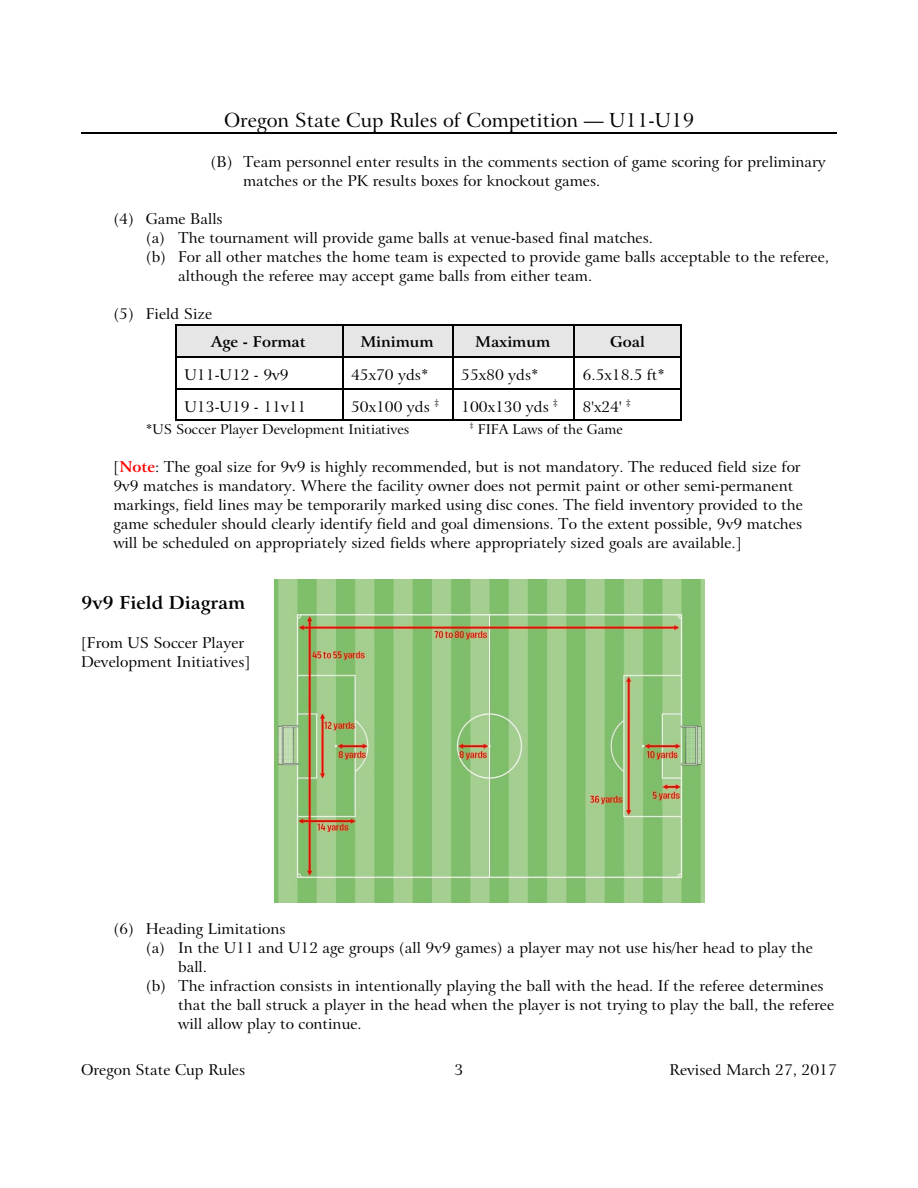
<style>
.page{position:relative;width:918px;height:1188px;background:#fff}
.page>*{position:absolute;margin:0;border:0;box-sizing:border-box;transform-origin:0 0}
.t1{font:19.5px "Arrus BT";color:#000}
.t2{font:700 18px "Arrus BT";color:#000}
.t3{font:15px/19px "Arrus BT";color:#000}
.t4{font:700 15px "Arrus BT";color:#000}
.t5{font:13.5px "Arrus BT";color:#000}
.s1{font-weight:700;color:#f00}
</style>
<div class="page">
<hr style="left:81px;top:133px;width:756px;height:1px;background:#000">
<div style="left:176px;top:324px;width:166px;height:32px;background:#e6e6e6"></div>
<hr style="left:176px;top:324px;width:1px;height:32px;background:#000">
<hr style="left:176px;top:324px;width:166px;height:1px;background:#000">
<div style="left:342px;top:324px;width:110px;height:32px;background:#e6e6e6"></div>
<hr style="left:342px;top:324px;width:1px;height:32px;background:#000">
<hr style="left:342px;top:324px;width:110px;height:1px;background:#000">
<div style="left:452px;top:324px;width:122px;height:32px;background:#e6e6e6"></div>
<hr style="left:452px;top:324px;width:2px;height:32px;background:#000">
<hr style="left:452px;top:324px;width:122px;height:1px;background:#000">
<div style="left:574px;top:324px;width:107px;height:32px;background:#e6e6e6"></div>
<hr style="left:574px;top:324px;width:1px;height:32px;background:#000">
<hr style="left:680px;top:324px;width:1px;height:32px;background:#000">
<hr style="left:574px;top:324px;width:107px;height:1px;background:#000">
<hr style="left:176px;top:356px;width:1px;height:33px;background:#000">
<hr style="left:176px;top:356px;width:166px;height:2px;background:#000">
<hr style="left:342px;top:356px;width:1px;height:33px;background:#000">
<hr style="left:342px;top:356px;width:110px;height:2px;background:#000">
<hr style="left:452px;top:356px;width:2px;height:33px;background:#000">
<hr style="left:452px;top:356px;width:122px;height:2px;background:#000">
<hr style="left:574px;top:356px;width:1px;height:33px;background:#000">
<hr style="left:680px;top:356px;width:1px;height:33px;background:#000">
<hr style="left:574px;top:356px;width:107px;height:2px;background:#000">
<hr style="left:176px;top:389px;width:1px;height:32px;background:#000">
<hr style="left:176px;top:389px;width:166px;height:1px;background:#000">
<hr style="left:176px;top:420px;width:166px;height:1px;background:#000">
<hr style="left:342px;top:389px;width:1px;height:32px;background:#000">
<hr style="left:342px;top:389px;width:110px;height:1px;background:#000">
<hr style="left:342px;top:420px;width:110px;height:1px;background:#000">
<hr style="left:452px;top:389px;width:2px;height:32px;background:#000">
<hr style="left:452px;top:389px;width:122px;height:1px;background:#000">
<hr style="left:452px;top:420px;width:122px;height:1px;background:#000">
<hr style="left:574px;top:389px;width:1px;height:32px;background:#000">
<hr style="left:680px;top:389px;width:1px;height:32px;background:#000">
<hr style="left:574px;top:389px;width:107px;height:1px;background:#000">
<hr style="left:574px;top:420px;width:107px;height:1px;background:#000">
<img style="left:275px;top:580px;width:430px;height:323px">
<h1 class="t1" style="left:224px;top:112px;width:472px">Oregon State Cup Rules of Competition — U11-U19</h1>
<p class="t3" style="left:243px;top:153px;width:584px;text-indent:-32px">(B) Team personnel enter results in the comments section of game scoring for preliminary matches or the PK results boxes for knockout games.</p>
<p class="t3" style="left:113px;top:210px;width:111px">(4) Game Balls</p>
<p class="t3" style="left:146px;top:230px;width:509px">(a) The tournament will provide game balls at venue-based final matches.</p>
<p class="t3" style="left:146px;top:249px;width:685px">(b) For all other matches the home team is expected to provide game balls acceptable to the referee,</p>
<p class="t3" style="left:178px;top:268px;width:416px">although the referee may accept game balls from either team.</p>
<p class="t3" style="left:113px;top:306px;width:100px">(5) Field Size</p>
<p class="t4" style="left:211px;top:336px;width:96px">Age - Format</p>
<p class="t4" style="left:360px;top:336px;width:75px">Minimum</p>
<p class="t4" style="left:475px;top:336px;width:77px">Maximum</p>
<p class="t4" style="left:610px;top:336px;width:36px">Goal</p>
<p class="t3" style="left:184px;top:366px;width:106px">U11-U12 - 9v9</p>
<p class="t3" style="left:351px;top:366px;width:79px">45x70 yds*</p>
<p class="t3" style="left:461px;top:366px;width:79px">55x80 yds*</p>
<p class="t3" style="left:583px;top:366px;width:84px">6.5x18.5 ft*</p>
<p class="t3" style="left:184px;top:399px;width:123px">U13-U19 - 11v11</p>
<p class="t3" style="left:351px;top:399px;width:89px">50x100 yds <sup>‡</sup></p>
<p class="t3" style="left:461px;top:399px;width:98px">100x130 yds <sup>‡</sup></p>
<p class="t3" style="left:583px;top:399px;width:49px">8'x24' <sup>‡</sup></p>
<p class="t5" style="left:146px;top:424px;width:265px">*US Soccer Player Development Initiatives</p>
<p class="t5" style="left:470px;top:424px;width:155px"><sup>‡</sup> FIFA Laws of the Game</p>
<p class="t3" style="left:113px;top:459px;width:691px">[<span class="s1">Note</span>: The goal size for 9v9 is highly recommended, but is not mandatory. The reduced field size for 9v9 matches is mandatory. Where the facility owner does not permit paint or other semi-permanent markings, field lines may be temporarily marked using disc cones. The field inventory provided to the game scheduler should clearly identify field and goal dimensions. To the extent possible, 9v9 matches will be scheduled on appropriately sized fields where appropriately sized goals are available.]</p>
<p class="t2" style="left:81px;top:595px;width:166px">9v9 Field Diagram</p>
<p class="t3" style="left:81px;top:634px;width:171px">[From US Soccer Player<br>Development Initiatives]</p>
<p class="t3" style="left:113px;top:921px;width:174px">(6) Heading Limitations</p>
<p class="t3" style="left:146px;top:940px;width:669px">(a) In the U11 and U12 age groups (all 9v9 games) a player may not use his/her head to play the</p>
<p class="t3" style="left:178px;top:959px;width:30px">ball.</p>
<p class="t3" style="left:146px;top:978px;width:679px">(b) The infraction consists in intentionally playing the ball with the head. If the referee determines</p>
<p class="t3" style="left:178px;top:997px;width:658px">that the ball struck a player in the head when the player is not trying to play the ball, the referee</p>
<p class="t3" style="left:178px;top:1016px;width:185px">will allow play to continue.</p>
<p class="t3" style="left:81px;top:1062px;width:166px">Oregon State Cup Rules</p>
<p class="t3" style="left:454px;top:1062px;width:10px">3</p>
<p class="t3" style="left:670px;top:1062px;width:169px">Revised March 27, 2017</p>
</div>
